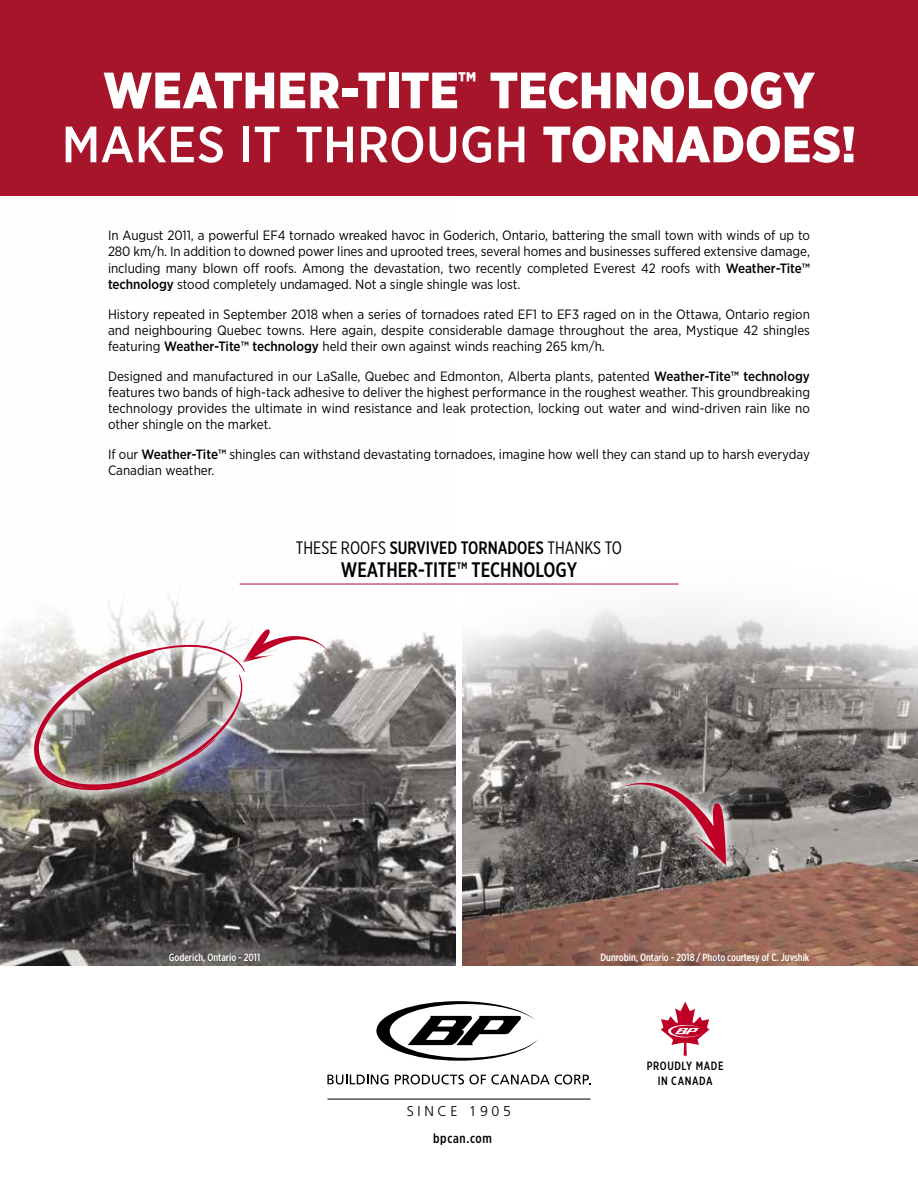
<style>
.page{position:relative;width:918px;height:1188px;background:#fff}
.page>*{position:absolute;margin:0;border:0;box-sizing:border-box;transform-origin:0 0}
.t1{font:900 51px/54px "Gotham Narrow";letter-spacing:.005em;color:#fff;text-align:center}
.t2{font:500 21px "Gotham X Narrow";color:#000}
.t3{font:18px "Gotham X Narrow";color:#000}
.t4{font:300 14.25px "Frutiger";letter-spacing:.25em;color:#000}
.t5{font:13.5px/16.2px "Gotham Narrow";color:#000;text-align:justify}
.t6{font:500 13.5px "Gotham X Narrow";letter-spacing:.05em;color:#000}
.t7{font:500 12px/14.4px "Gotham X Narrow";letter-spacing:.05em;color:#000;text-align:center}
.t8{font:500 10.5px "Gotham X Narrow";color:#fff}
.s1{font-weight:500}
</style>
<div class="page">
<img style="left:0;top:583px;width:456px;height:382px">
<div style="left:0;top:0;width:918px;height:196px;background:#a6152a"></div>
<svg style="left:0;top:594px;width:291px;height:246px"></svg>
<svg style="left:34px;top:628px;width:298px;height:162px"></svg>
<img style="left:462px;top:583px;width:456px;height:382px">
<hr style="left:240px;top:584px;width:438px;height:1px;background:#a6152a">
<svg style="left:605px;top:772px;width:131px;height:103px;background:#746f6e"></svg>
<svg style="left:615px;top:783px;width:111px;height:82px;background:#7e6064"></svg>
<svg style="left:661px;top:1002px;width:49px;height:54px"></svg>
<svg style="left:327px;top:1074px;width:61px;height:11px"></svg>
<svg style="left:395px;top:1074px;width:196px;height:11px"></svg>
<svg style="left:376px;top:1001px;width:162px;height:60px"></svg>
<hr style="left:327px;top:1099px;width:264px;height:1px;background:#000">
<h1 class="t1" style="left:62px;top:63px;width:796px">WEATHER-TITE<sup>™</sup> TECHNOLOGY<br><span class="s1">MAKES IT THROUGH</span> TORNADOES!</h1>
<p class="t5" style="left:108px;top:227px;width:704px">In August 2011, a powerful EF4 tornado wreaked havoc in Goderich, Ontario, battering the small town with winds of up to 280 km/h. In addition to downed power lines and uprooted trees, several homes and businesses suffered extensive damage, including many blown off roofs. Among the devastation, two recently completed Everest 42 roofs with <span class="s1">Weather-Tite™ technology</span> stood completely undamaged. Not a single shingle was lost.</p>
<p class="t5" style="left:108px;top:305px;width:704px">History repeated in September 2018 when a series of tornadoes rated EF1 to EF3 raged on in the Ottawa, Ontario region and neighbouring Quebec towns. Here again, despite considerable damage throughout the area, Mystique 42 shingles featuring <span class="s1">Weather-Tite™ technology</span> held their own against winds reaching 265 km/h.</p>
<p class="t5" style="left:108px;top:368px;width:704px">Designed and manufactured in our LaSalle, Quebec and Edmonton, Alberta plants, patented <span class="s1">Weather-Tite™ technology </span>features two bands of high-tack adhesive to deliver the highest performance in the roughest weather. This groundbreaking technology provides the ultimate in wind resistance and leak protection, locking out water and wind-driven rain like no other shingle on the market.</p>
<p class="t5" style="left:108px;top:446px;width:704px">If our <span class="s1">Weather-Tite™</span> shingles can withstand devastating tornadoes, imagine how well they can stand up to harsh everyday<br>Canadian weather.</p>
<h3 class="t3" style="left:296px;top:537px;width:328px">THESE ROOFS <span class="s1">SURVIVED TORNADOES</span> THANKS TO</h3>
<h2 class="t2" style="left:341px;top:557px;width:238px">WEATHER-TITE™ TECHNOLOGY</h2>
<p class="t8" style="left:169px;top:951px;width:93px">Goderich, Ontario - 2011</p>
<p class="t4" style="left:407px;top:1103px;width:106px">SINCE 1905</p>
<p class="t6" style="left:433px;top:1130px;width:61px">bpcan.com</p>
<p class="t8" style="left:601px;top:951px;width:210px">Dunrobin, Ontario - 2018 / Photo courtesy of C. Juvshik</p>
<p class="t7" style="left:647px;top:1059px;width:78px">PROUDLY MADE<br>IN CANADA</p>
</div>
